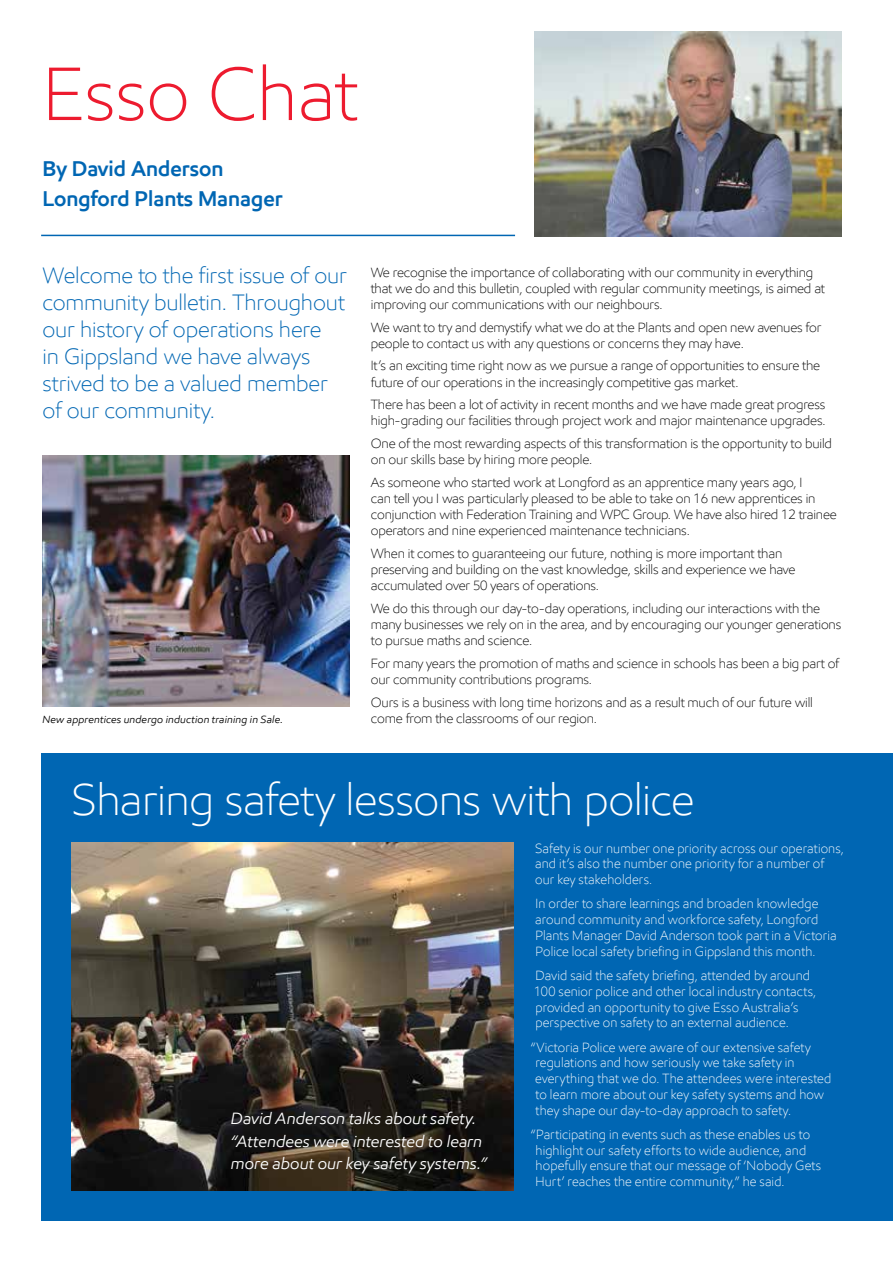
<style>
.page{position:relative;width:893px;height:1263px;background:#fff}
.page>*{position:absolute;margin:0;border:0;box-sizing:border-box;transform-origin:0 0}
.t1{font:300 75.45px "E Mprint";color:#ed1b2f}
.t2{font:300 45px "E Mprint";letter-spacing:-.01em;color:#fff}
.t3{font:300 22.5px/27px "E Mprint";letter-spacing:-.005em;color:#0066b3}
.t4{font:600 21.6px/30.2px "E Mprint";color:#0066b3}
.t5{font:italic 16.5px/22.8px "E Mprint";letter-spacing:.005em;color:#fff}
.t6{font:300 13.5px/16.2px "E Mprint";letter-spacing:-.01em;color:#000}
.t7{font:300 13.5px/15.8px "E Mprint";letter-spacing:.01em;color:#fff;scale:.96 1}
.t8{font:italic 10.5px "E Mprint";letter-spacing:.02em;color:#000}
</style>
<div class="page">
<div style="left:41px;top:753px;width:852px;height:467px;background:#0066b3"></div>
<hr style="left:41px;top:235px;width:474px;height:1px;background:#0066b3">
<img style="left:72px;top:843px;width:442px;height:347px">
<img style="left:535px;top:32px;width:307px;height:204px">
<img style="left:43px;top:455px;width:307px;height:251px">
<h1 class="t1" style="left:43px;top:48px;width:316px">Esso Chat</h1>
<h3 class="t4" style="left:43px;top:153px;width:242px">By David Anderson<br>Longford Plants Manager</h3>
<h3 class="t3" style="left:43px;top:262px;width:306px">Welcome to the first issue of our community bulletin. Throughout our history of operations here<br>in Gippsland we have always strived to be a valued member of our community.</h3>
<p class="t6" style="left:371px;top:264px;width:456px">We recognise the importance of collaborating with our community in everything that we do and this bulletin, coupled with regular community meetings, is aimed at improving our communications with our neighbours.</p>
<p class="t6" style="left:371px;top:319px;width:452px">We want to try and demystify what we do at the Plants and open new avenues for people to contact us with any questions or concerns they may have.</p>
<p class="t6" style="left:371px;top:357px;width:451px">It’s an exciting time right now as we pursue a range of opportunities to ensure the future of our operations in the increasingly competitive gas market.</p>
<p class="t6" style="left:371px;top:396px;width:456px">There has been a lot of activity in recent months and we have made great progress high-grading our facilities through project work and major maintenance upgrades.</p>
<p class="t6" style="left:371px;top:435px;width:463px">One of the most rewarding aspects of this transformation is the opportunity to build on our skills base by hiring more people.</p>
<p class="t6" style="left:371px;top:474px;width:468px">As someone who started work at Longford as an apprentice many years ago, I<br>can tell you I was particularly pleased to be able to take on 16 new apprentices in conjunction with Federation Training and WPC Group. We have also hired 12 trainee operators and nine experienced maintenance technicians.</p>
<p class="t6" style="left:371px;top:545px;width:426px">When it comes to guaranteeing our future, nothing is more important than preserving and building on the vast knowledge, skills and experience we have accumulated over 50 years of operations.</p>
<p class="t6" style="left:371px;top:600px;width:472px">We do this through our day-to-day operations, including our interactions with the many businesses we rely on in the area, and by encouraging our younger generations to pursue maths and science.</p>
<p class="t6" style="left:371px;top:655px;width:470px">For many years the promotion of maths and science in schools has been a big part of our community contributions programs.</p>
<p class="t6" style="left:371px;top:694px;width:444px">Ours is a business with long time horizons and as a result much of our future will</p>
<p class="t8" style="left:43px;top:713px;width:242px">New apprentices undergo induction training in Sale.</p>
<p class="t6" style="left:371px;top:710px;width:228px">come from the classrooms of our region.</p>
<h2 class="t2" style="left:72px;top:771px;width:624px">Sharing safety lessons with police</h2>
<p class="t5" style="left:231px;top:1107px;width:258px">David Anderson talks about safety. “Attendees were interested to learn more about our key safety systems.”</p>
<p class="t7" style="left:535px;top:840px;width:323px">Safety is our number one priority across our operations, and it’s also the number one priority for a number of our key stakeholders.</p>
<p class="t7" style="left:535px;top:896px;width:315px">In order to share learnings and broaden knowledge around community and workforce safety, Longford Plants Manager David Anderson took part in a Victoria Police local safety briefing in Gippsland this month.</p>
<p class="t7" style="left:534px;top:967px;width:295px">David said the safety briefing, attended by around 100 senior police and other local industry contacts, provided an opportunity to give Esso Australia’s perspective on safety to an external audience.</p>
<p class="t7" style="left:535px;top:1039px;width:310px;text-indent:-4px">“Victoria Police were aware of our extensive safety regulations and how seriously we take safety in everything that we do. The attendees were interested to learn more about our key safety systems and how they shape our day-to-day approach to safety.</p>
<p class="t7" style="left:535px;top:1126px;width:299px;text-indent:-5px">“Participating in events such as these enables us to highlight our safety efforts to wide audience, and hopefully ensure that our message of ‘Nobody Gets Hurt’ reaches the entire community,” he said.</p>
</div>
